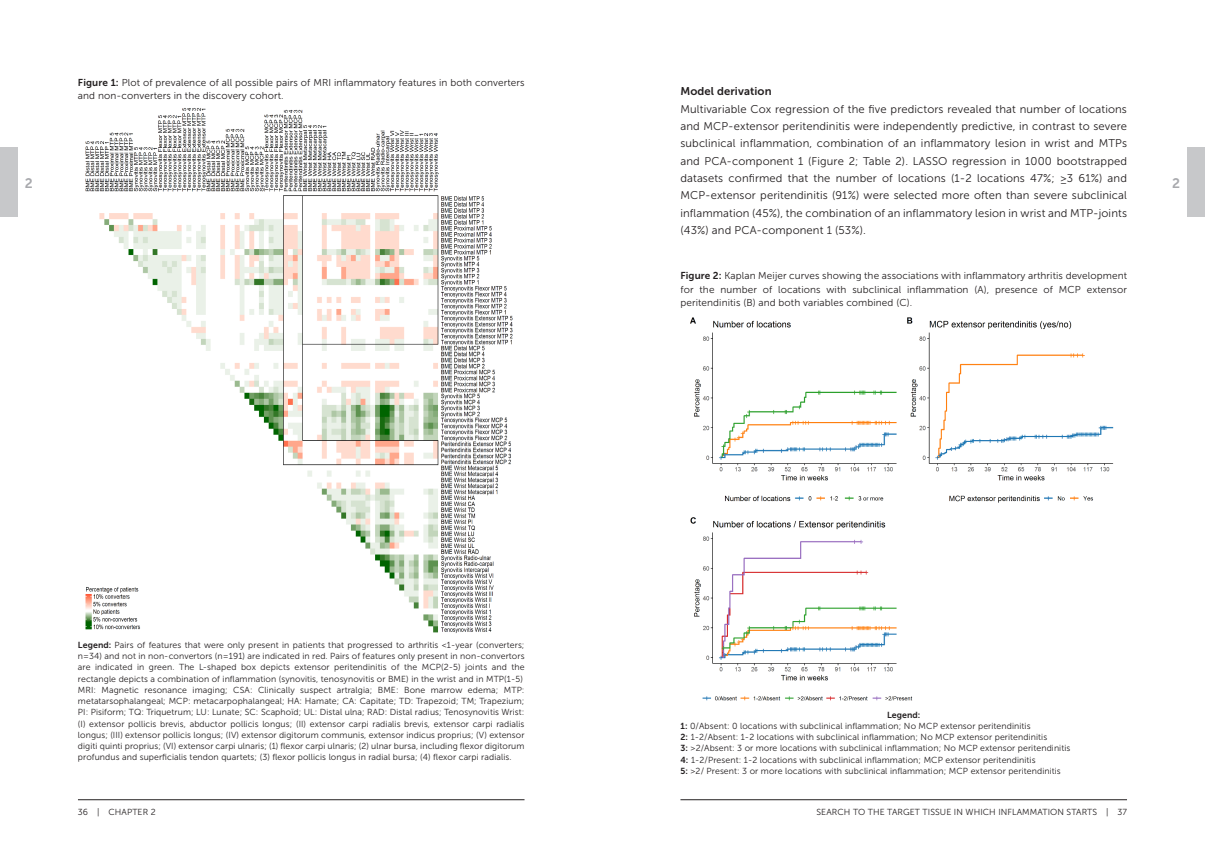
<style>
.page{position:relative;width:1205px;height:851px;background:#fff}
.page>*{position:absolute;margin:0;border:0;box-sizing:border-box;transform-origin:0 0}
.t1{font:13.75px "Museo Sans 700";color:#a8a9ad}
.Standaard{font:11.25px/17.2px "Museo Sans 300";letter-spacing:.01em;color:#231f20;text-align:justify}
.Kop_2{font:11.25px "Museo Sans 700";letter-spacing:.01em;color:#231f20}
.Standaard-2{font:10px/13.8px "Museo Sans 300";letter-spacing:.01em;color:#231f20;text-align:justify}
.t2{font:9.62px "Times New Roman";color:#000}
.Standaard-3{font:8.75px/11.2px "Museo Sans 300";letter-spacing:.01em;color:#231f20;text-align:justify}
.Standaard-4{font:8.75px "Museo Sans 700";letter-spacing:.01em;color:#231f20}
.s1{font-family:"Museo Sans 700"}
</style>
<div class="page">
<img style="left:690px;top:317px;width:424px;height:384px">
<img style="left:85px;top:108px;width:428px;height:525px">
<hr style="left:78px;top:799px;width:446px;height:1px;background:#231f20">
<hr style="left:680px;top:799px;width:447px;height:1px;background:#231f20">
<div style="left:0;top:147px;width:18px;height:70px;background:#c7c8ca"></div>
<div style="left:1187px;top:147px;width:18px;height:70px;background:#c7c8ca"></div>
<p class="Standaard-2" style="left:78px;top:75px;width:448px"><span class="s1">Figure 1:</span> Plot of prevalence of all possible pairs of MRI inflammatory features in both converters and non-converters in the discovery cohort.</p>
<p class="Kop_2" style="left:680px;top:85px;width:93px">Model derivation</p>
<p class="Standaard" style="left:680px;top:100px;width:448px">Multivariable Cox regression of the five predictors revealed that number of locations and MCP-extensor peritendinitis were independently predictive, in contrast to severe subclinical inflammation, combination of an inflammatory lesion in wrist and MTPs and PCA-component 1 (Figure 2; Table 2). LASSO regression in 1000 bootstrapped datasets confirmed that the number of locations (1-2 locations 47%; ≥3 61%) and MCP-extensor peritendinitis (91%) were selected more often than severe subclinical inflammation (45%), the combination of an inflammatory lesion in wrist and MTP-joints (43%) and PCA-component 1 (53%).</p>
<p class="Standaard-2" style="left:680px;top:268px;width:448px"><span class="s1">Figure 2:</span> Kaplan Meijer curves showing the associations with inflammatory arthritis development for the number of locations with subclinical inflammation (A), presence of MCP extensor peritendinitis (B) and both variables combined (C).</p>
<h1 class="t1" style="left:25px;top:175px;width:9px">2</h1>
<h1 class="t1" style="left:1172px;top:175px;width:9px">2</h1>
<p class="Standaard-3" style="left:78px;top:639px;width:448px"><span class="s1">Legend:</span> Pairs of features that were only present in patients that progressed to arthritis &lt;1-year (converters; n=34) and not in non-convertors (n=191) are indicated in red. Pairs of features only present in non-convertors are indicated in green. The L-shaped box depicts extensor peritendinitis of the MCP(2-5) joints and the rectangle depicts a combination of inflammation (synovitis, tenosynovitis or BME) in the wrist and in MTP(1-5)</p>
<p class="Standaard-3" style="left:78px;top:684px;width:448px">MRI: Magnetic resonance imaging; CSA: Clinically suspect artralgia; BME: Bone marrow edema; MTP: metatarsophalangeal; MCP: metacarpophalangeal; HA: Hamate; CA: Capitate; TD: Trapezoid; TM; Trapezium; PI: Pisiform; TQ: Triquetrum; LU: Lunate; SC: Scaphoïd; UL: Distal ulna; RAD: Distal radius; Tenosynovitis Wrist: (I) extensor pollicis brevis, abductor pollicis longus; (II) extensor carpi radialis brevis, extensor carpi radialis longus; (III) extensor pollicis longus; (IV) extensor digitorum communis, extensor indicus proprius; (V) extensor digiti quinti proprius; (VI) extensor carpi ulnaris; (1) flexor carpi ulnaris; (2) ulnar bursa, including flexor digitorum profundus and superficialis tendon quartets; (3) flexor pollicis longus in radial bursa; (4) flexor carpi radialis.</p>
<p class="t2" style="left:486px;top:647px;width:11px">31</p>
<p class="Standaard-4" style="left:887px;top:709px;width:35px">Legend:</p>
<p class="Standaard-3" style="left:680px;top:720px;width:352px"><span class="s1">1:</span> 0/Absent: 0 locations with subclinical inflammation; No MCP extensor peritendinitis</p>
<p class="Standaard-3" style="left:680px;top:731px;width:368px"><span class="s1">2:</span> 1-2/Absent: 1-2 locations with subclinical inflammation; No MCP extensor peritendinitis</p>
<p class="Standaard-3" style="left:680px;top:742px;width:391px"><span class="s1">3:</span> &gt;2/Absent: 3 or more locations with subclinical inflammation; No MCP extensor peritendinitis</p>
<p class="Standaard-3" style="left:680px;top:754px;width:357px"><span class="s1">4:</span> 1-2/Present: 1-2 locations with subclinical inflammation; MCP extensor peritendinitis</p>
<p class="Standaard-3" style="left:680px;top:765px;width:382px"><span class="s1">5:</span> &gt;2/ Present: 3 or more locations with subclinical inflammation; MCP extensor peritendinitis</p>
<p class="Standaard-3" style="left:78px;top:806px;width:79px">36 | CHAPTER 2</p>
<p class="Standaard-3" style="left:816px;top:806px;width:312px">SEARCH TO THE TARGET TISSUE IN WHICH INFLAMMATION STARTS | 37</p>
</div>
